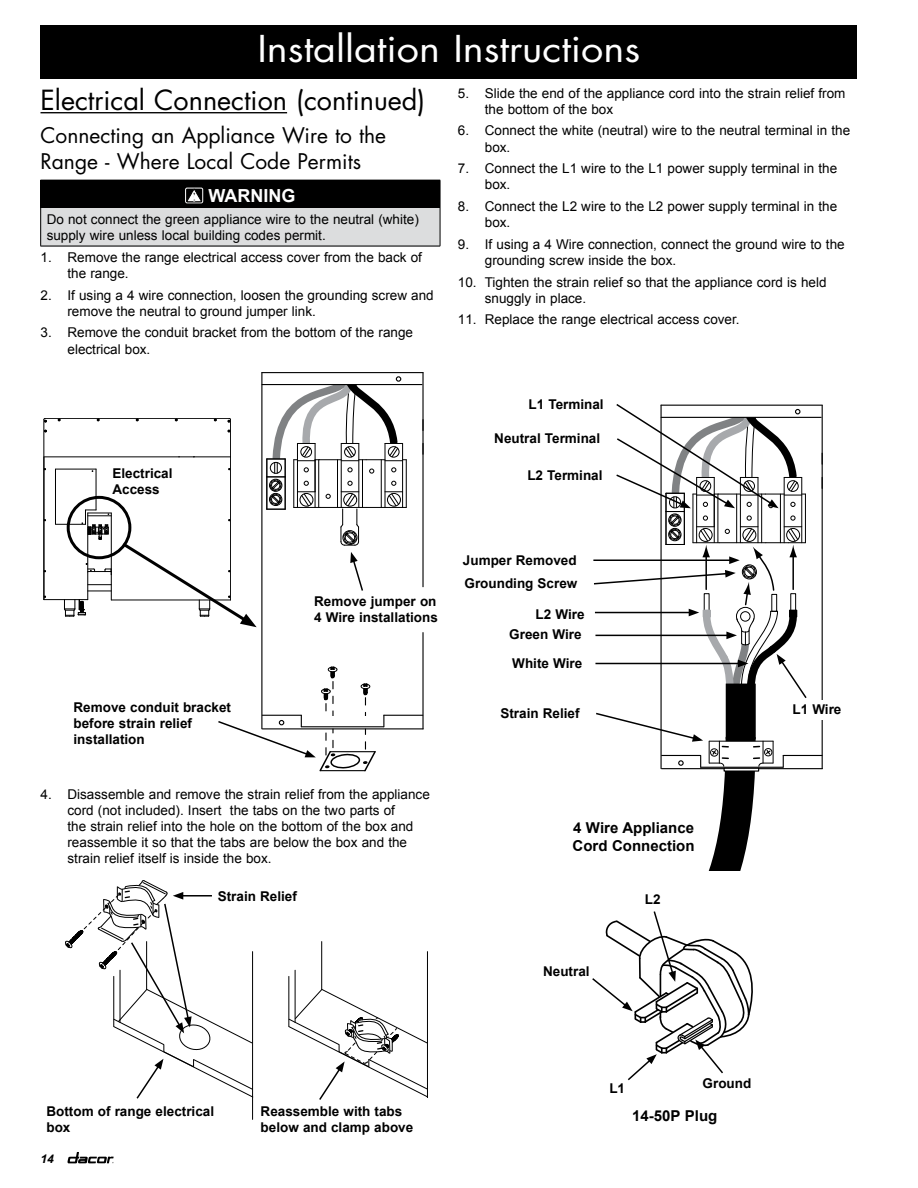
<style>
.page{position:relative;width:918px;height:1188px;background:#fff}
.page>*{position:absolute;margin:0;border:0;box-sizing:border-box;transform-origin:0 0}
.t1{font:36px "Futura Std";color:#fff;scale:1.1 1}
.t2{font:27px "Futura Std";color:#000}
.t3{font:21px/25.2px "Futura Std";color:#000}
.t4{font:700 18px "Arial";color:#fff}
.t5{font:700 15px/18px "Arial";color:#000}
.t6{font:13.5px/16.2px "Arial";color:#000}
.t7{font:700 13.5px/16.2px "Arial";color:#000}
.t8{font:italic 700 12px "Arial";color:#000}
</style>
<div class="page">
<svg style="left:68px;top:1152px;width:46px;height:11px"></svg>
<hr style="left:40px;top:112px;width:247px;height:1px;background:#000">
<div style="left:41px;top:180px;width:399px;height:28px;background:#000"></div>
<div style="left:41px;top:208px;width:399px;height:38px;background:#dcddde"></div>
<svg style="left:40px;top:180px;width:1px;height:28px"></svg>
<svg style="left:440px;top:180px;width:1px;height:28px"></svg>
<hr style="left:40px;top:208px;width:1px;height:38px;background:#000">
<hr style="left:440px;top:208px;width:1px;height:38px;background:#000">
<hr style="left:40px;top:246px;width:400px;height:1px;background:#000">
<div style="left:185px;top:188px;width:18px;height:15px;border:1px solid #fff;border-radius:2px"></div>
<svg style="left:187px;top:189px;width:15px;height:13px"></svg>
<hr style="left:822px;top:405px;width:1px;height:364px;background:#000">
<hr style="left:661px;top:405px;width:1px;height:364px;background:#000">
<svg style="left:660px;top:707px;width:111px;height:164px"></svg>
<hr style="left:662px;top:768px;width:160px;height:1px;background:#000">
<hr style="left:661px;top:417px;width:160px;height:1px;background:#000">
<hr style="left:661px;top:405px;width:161px;height:1px;background:#000">
<div style="left:724px;top:742px;width:34px;height:25px;background:#fff"></div>
<div style="left:723px;top:741px;width:36px;height:27px;border:2px solid #fff"></div>
<hr style="left:709px;top:741px;width:64px;height:1px;background:#000">
<div style="left:724px;top:768px;width:35px;height:4px;border:1px solid #000"></div>
<svg style="left:709px;top:741px;width:19px;height:26px"></svg>
<svg style="left:754px;top:741px;width:20px;height:26px"></svg>
<div style="left:726px;top:684px;width:30px;height:55px;background:#000"></div>
<svg style="left:678px;top:760px;width:6px;height:6px"></svg>
<hr style="left:783px;top:755px;width:39px;height:1px;background:#000">
<hr style="left:662px;top:755px;width:39px;height:1px;background:#000">
<hr style="left:701px;top:767px;width:82px;height:1px;background:#000">
<div style="left:559px;top:811px;width:150px;height:51px;background:#fff"></div>
<svg style="left:596px;top:712px;width:107px;height:30px"></svg>
<div style="left:792px;top:700px;width:57px;height:19px;background:#fff"></div>
<svg style="left:593px;top:404px;width:215px;height:296px"></svg>
<svg style="left:592px;top:911px;width:161px;height:170px"></svg>
<hr style="left:252px;top:952px;width:1px;height:167px;background:#000">
<hr style="left:427px;top:952px;width:1px;height:167px;background:#000">
<hr style="left:289px;top:976px;width:1px;height:50px;background:#000">
<hr style="left:295px;top:970px;width:1px;height:52px;background:#000">
<hr style="left:321px;top:942px;width:1px;height:47px;background:#000">
<div style="left:261px;top:1098px;width:172px;height:42px;background:#fff"></div>
<svg style="left:288px;top:988px;width:139px;height:112px"></svg>
<svg style="left:65px;top:880px;width:189px;height:220px"></svg>
<div style="left:67px;top:496px;width:64px;height:63px;border:3px solid #000;border-radius:50%"></div>
<hr style="left:422px;top:373px;width:2px;height:356px;background:#000">
<svg style="left:422px;top:443px;width:2px;height:11px"></svg>
<svg style="left:422px;top:420px;width:2px;height:10px"></svg>
<hr style="left:261px;top:373px;width:1px;height:356px;background:#000">
<hr style="left:406px;top:460px;width:1px;height:47px;background:#000">
<hr style="left:266px;top:459px;width:1px;height:50px;background:#000">
<hr style="left:262px;top:384px;width:160px;height:1px;background:#000">
<hr style="left:262px;top:372px;width:161px;height:1px;background:#000">
<svg style="left:267px;top:372px;width:139px;height:174px"></svg>
<hr style="left:262px;top:728px;width:161px;height:1px;background:#000">
<hr style="left:384px;top:715px;width:39px;height:1px;background:#000">
<hr style="left:301px;top:726px;width:83px;height:1px;background:#000">
<svg style="left:218px;top:666px;width:159px;height:105px"></svg>
<hr style="left:45px;top:418px;width:184px;height:1px;background:#000">
<hr style="left:230px;top:420px;width:1px;height:180px;background:#000">
<hr style="left:44px;top:599px;width:43px;height:1px;background:#000">
<hr style="left:87px;top:513px;width:1px;height:59px;background:#000">
<hr style="left:111px;top:600px;width:120px;height:1px;background:#000">
<hr style="left:44px;top:457px;width:187px;height:1px;background:#000">
<hr style="left:111px;top:513px;width:1px;height:87px;background:#000">
<hr style="left:44px;top:420px;width:1px;height:180px;background:#000">
<svg style="left:44px;top:418px;width:3px;height:5px"></svg>
<svg style="left:228px;top:418px;width:3px;height:5px"></svg>
<svg style="left:64px;top:563px;width:48px;height:54px"></svg>
<hr style="left:96px;top:469px;width:1px;height:41px;background:#000">
<hr style="left:56px;top:469px;width:40px;height:1px;background:#000">
<hr style="left:55px;top:469px;width:1px;height:55px;background:#000">
<hr style="left:56px;top:524px;width:30px;height:1px;background:#000">
<svg style="left:81px;top:510px;width:30px;height:30px"></svg>
<svg style="left:119px;top:540px;width:138px;height:87px"></svg>
<svg style="left:350px;top:552px;width:74px;height:80px"></svg>
<div style="left:40px;top:25px;width:817px;height:54px;background:#000"></div>
<h1 class="t1" style="left:258px;top:26px;width:349px">Installation Instructions</h1>
<h2 class="t2" style="left:40px;top:83px;width:386px">Electrical Connection (continued)</h2>
<h3 class="t3" style="left:40px;top:123px;width:347px">Connecting an Appliance Wire to the<br>Range - Where Local Code Permits</h3>
<h3 class="t4" style="left:209px;top:184px;width:88px">WARNING</h3>
<p class="t6" style="left:47px;top:211px;width:374px">Do not connect the green appliance wire to the neutral (white) supply wire unless local building codes permit.</p>
<p class="t6" style="left:68px;top:249px;width:356px">Remove the range electrical access cover from the back of the range.</p>
<p class="t6" style="left:68px;top:287px;width:368px">If using a 4 wire connection, loosen the grounding screw and remove the neutral to ground jumper link.</p>
<p class="t6" style="left:68px;top:325px;width:347px">Remove the conduit bracket from the bottom of the range electrical box.</p>
<p class="t6" style="left:40px;top:249px;width:13px">1.</p>
<p class="t6" style="left:40px;top:287px;width:13px">2.</p>
<p class="t6" style="left:40px;top:325px;width:13px">3.</p>
<p class="t7" style="left:112px;top:465px;width:62px">Electrical<br>Access</p>
<p class="t6" style="left:458px;top:85px;width:13px">5.</p>
<p class="t6" style="left:458px;top:123px;width:13px">6.</p>
<p class="t6" style="left:458px;top:160px;width:13px">7.</p>
<p class="t6" style="left:458px;top:198px;width:13px">8.</p>
<p class="t6" style="left:458px;top:236px;width:13px">9.</p>
<p class="t6" style="left:458px;top:274px;width:20px">10.</p>
<p class="t6" style="left:458px;top:312px;width:20px">11.</p>
<p class="t6" style="left:485px;top:85px;width:362px">Slide the end of the appliance cord into the strain relief from the bottom of the box</p>
<p class="t6" style="left:485px;top:123px;width:367px">Connect the white (neutral) wire to the neutral terminal in the box.</p>
<p class="t6" style="left:485px;top:160px;width:354px">Connect the L1 wire to the L1 power supply terminal in the box.</p>
<p class="t6" style="left:485px;top:198px;width:354px">Connect the L2 wire to the L2 power supply terminal in the box.</p>
<p class="t6" style="left:485px;top:236px;width:361px">If using a 4 Wire connection, connect the ground wire to the grounding screw inside the box.</p>
<p class="t6" style="left:485px;top:274px;width:343px">Tighten the strain relief so that the appliance cord is held snuggly in place.</p>
<p class="t6" style="left:485px;top:312px;width:256px">Replace the range electrical access cover.</p>
<p class="t7" style="left:529px;top:397px;width:77px">L1 Terminal</p>
<p class="t7" style="left:494px;top:430px;width:107px">Neutral Terminal</p>
<p class="t7" style="left:527px;top:468px;width:77px">L2 Terminal</p>
<p class="t7" style="left:314px;top:594px;width:125px">Remove jumper on<br>4 Wire installations</p>
<p class="t7" style="left:74px;top:699px;width:159px">Remove conduit bracket before strain relief installation</p>
<p class="t6" style="left:40px;top:786px;width:13px">4.</p>
<p class="t6" style="left:68px;top:786px;width:364px">Disassemble and remove the strain relief from the appliance cord (not included). Insert the tabs on the two parts of<br>the strain relief into the hole on the bottom of the box and reassemble it so that the tabs are below the box and the strain relief itself is inside the box.</p>
<p class="t7" style="left:218px;top:888px;width:81px">Strain Relief</p>
<p class="t7" style="left:463px;top:553px;width:115px">Jumper Removed</p>
<p class="t7" style="left:465px;top:576px;width:114px">Grounding Screw</p>
<p class="t7" style="left:536px;top:606px;width:51px">L2 Wire</p>
<p class="t7" style="left:512px;top:655px;width:71px">White Wire</p>
<p class="t7" style="left:509px;top:627px;width:74px">Green Wire</p>
<p class="t7" style="left:500px;top:706px;width:81px">Strain Relief</p>
<p class="t5" style="left:573px;top:819px;width:124px">4 Wire Appliance<br>Cord Connection</p>
<p class="t7" style="left:645px;top:892px;width:17px">L2</p>
<p class="t7" style="left:792px;top:702px;width:51px">L1 Wire</p>
<p class="t7" style="left:543px;top:963px;width:48px">Neutral</p>
<p class="t7" style="left:46px;top:1104px;width:169px">Bottom of range electrical box</p>
<p class="t8" style="left:40px;top:1151px;width:7px">14</p>
<p class="t7" style="left:261px;top:1104px;width:154px">Reassemble with tabs below and clamp above</p>
<p class="t7" style="left:609px;top:1081px;width:17px">L1</p>
<p class="t7" style="left:703px;top:1076px;width:50px">Ground</p>
<p class="t5" style="left:632px;top:1107px;width:87px">14-50P Plug</p>
</div>
